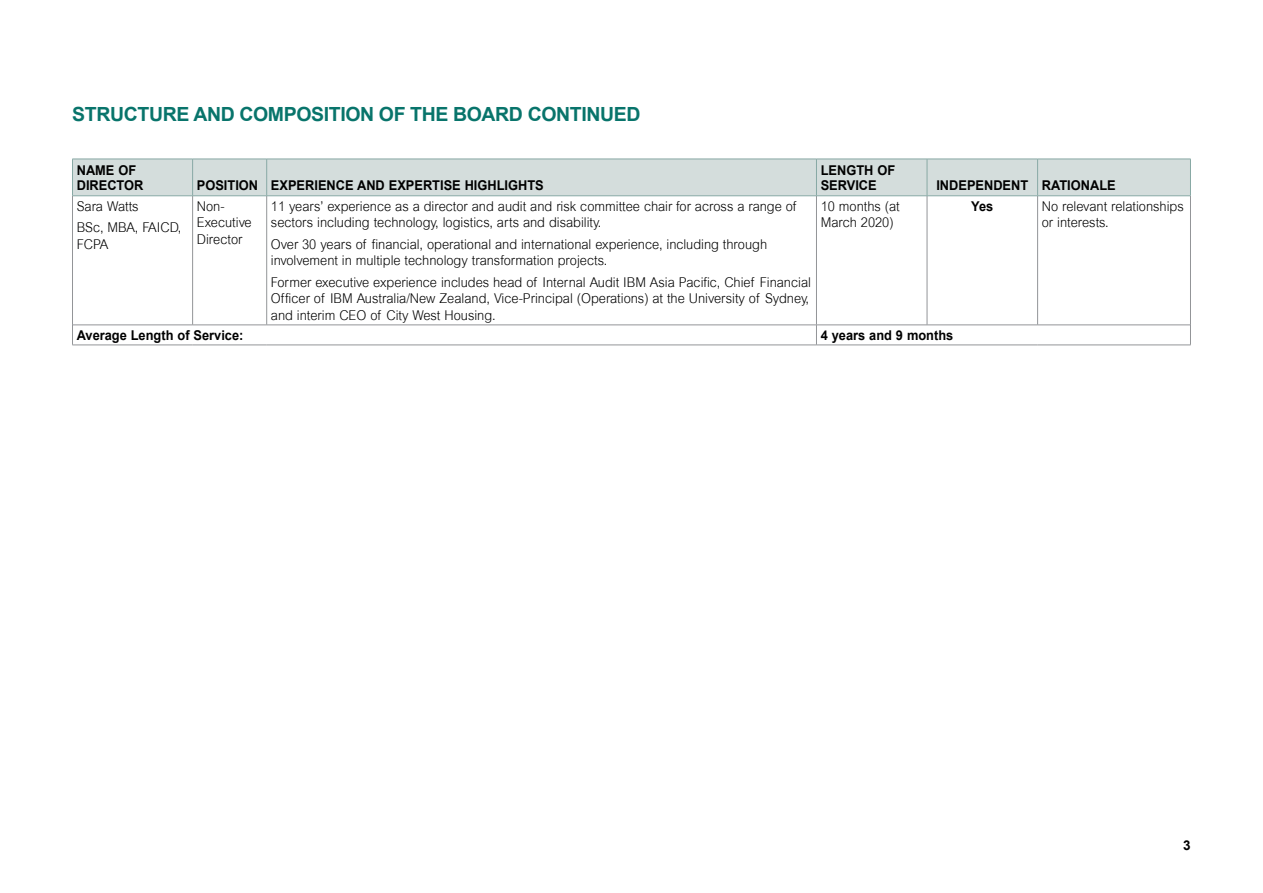
<style>
.page{position:relative;width:1263px;height:893px;background:#fff}
.page>*{position:absolute;margin:0;border:0;box-sizing:border-box;transform-origin:0 0}
.t1{font:700 19.5px "Arial";letter-spacing:-.02em;color:#08746b}
.t2{font:300 13.5px/16.5px "Arial";color:#000;scale:.95 1}
.t3{font:700 13.5px/15px "Arial";color:#000;scale:.95 1}
.t4{font:700 13.5px "Arial";color:#000}
</style>
<div class="page">
<div style="left:73px;top:160px;width:1117px;height:36px;background:#d4dddc"></div>
<hr style="left:192px;top:159px;width:1px;height:37px;background:#88a9a5">
<hr style="left:266px;top:159px;width:1px;height:37px;background:#88a9a5">
<hr style="left:816px;top:159px;width:1px;height:37px;background:#88a9a5">
<hr style="left:927px;top:159px;width:1px;height:37px;background:#88a9a5">
<hr style="left:1037px;top:159px;width:1px;height:37px;background:#88a9a5">
<hr style="left:192px;top:196px;width:1px;height:129px;background:#939598">
<hr style="left:266px;top:196px;width:1px;height:129px;background:#939598">
<hr style="left:816px;top:196px;width:1px;height:129px;background:#939598">
<hr style="left:927px;top:196px;width:1px;height:129px;background:#939598">
<hr style="left:1037px;top:196px;width:1px;height:129px;background:#939598">
<hr style="left:73px;top:325px;width:120px;height:1px;background:#939598">
<hr style="left:193px;top:325px;width:74px;height:1px;background:#939598">
<hr style="left:267px;top:325px;width:549px;height:1px;background:#939598">
<hr style="left:72px;top:159px;width:121px;height:1px;background:#88a9a5">
<hr style="left:72px;top:159px;width:1px;height:37px;background:#88a9a5">
<hr style="left:193px;top:159px;width:74px;height:1px;background:#88a9a5">
<hr style="left:267px;top:159px;width:549px;height:1px;background:#88a9a5">
<hr style="left:816px;top:159px;width:111px;height:1px;background:#88a9a5">
<hr style="left:927px;top:159px;width:110px;height:1px;background:#88a9a5">
<hr style="left:1037px;top:159px;width:154px;height:1px;background:#88a9a5">
<hr style="left:1190px;top:159px;width:1px;height:37px;background:#88a9a5">
<hr style="left:72px;top:196px;width:121px;height:1px;background:#88a9a5">
<hr style="left:193px;top:196px;width:74px;height:1px;background:#88a9a5">
<hr style="left:267px;top:196px;width:549px;height:1px;background:#88a9a5">
<hr style="left:816px;top:196px;width:111px;height:1px;background:#88a9a5">
<hr style="left:927px;top:196px;width:110px;height:1px;background:#88a9a5">
<hr style="left:1037px;top:196px;width:154px;height:1px;background:#88a9a5">
<hr style="left:72px;top:196px;width:1px;height:129px;background:#939598">
<hr style="left:1190px;top:196px;width:1px;height:129px;background:#939598">
<svg style="left:72px;top:325px;width:1px;height:20px"></svg>
<hr style="left:72px;top:345px;width:121px;height:1px;background:#939598">
<hr style="left:193px;top:345px;width:74px;height:1px;background:#939598">
<hr style="left:267px;top:345px;width:549px;height:1px;background:#939598">
<hr style="left:816px;top:325px;width:111px;height:1px;background:#939598">
<hr style="left:927px;top:325px;width:110px;height:1px;background:#939598">
<hr style="left:1037px;top:325px;width:153px;height:1px;background:#939598">
<hr style="left:816px;top:345px;width:111px;height:1px;background:#939598">
<hr style="left:927px;top:345px;width:110px;height:1px;background:#939598">
<hr style="left:1037px;top:345px;width:154px;height:1px;background:#939598">
<svg style="left:816px;top:326px;width:1px;height:19px"></svg>
<svg style="left:1190px;top:325px;width:1px;height:20px"></svg>
<h1 class="t1" style="left:72px;top:101px;width:570px">STRUCTURE AND COMPOSITION OF THE BOARD CONTINUED</h1>
<p class="t3" style="left:77px;top:163px;width:72px">NAME OF<br>DIRECTOR</p>
<p class="t2" style="left:77px;top:195px;width:112px;line-height:21.6px">Sara Watts<br>BSc, MBA, FAICD,</p>
<p class="t2" style="left:77px;top:236px;width:35px">FCPA</p>
<p class="t3" style="left:197px;top:178px;width:367px">POSITION EXPERIENCE AND EXPERTISE HIGHLIGHTS</p>
<p class="t2" style="left:197px;top:198px;width:59px">Non-<br>Executive<br>Director</p>
<p class="t2" style="left:271px;top:198px;width:555px">11 years’ experience as a director and audit and risk committee chair for across a range of sectors including technology, logistics, arts and disability.</p>
<p class="t2" style="left:271px;top:236px;width:524px">Over 30 years of financial, operational and international experience, including through involvement in multiple technology transformation projects.</p>
<p class="t2" style="left:271px;top:274px;width:570px">Former executive experience includes head of Internal Audit IBM Asia Pacific, Chief Financial<br>Officer of IBM Australia/New Zealand, Vice-Principal (Operations) at the University of Sydney, and interim CEO of City West Housing.</p>
<p class="t3" style="left:821px;top:163px;width:80px">LENGTH OF<br>SERVICE</p>
<p class="t3" style="left:936px;top:178px;width:190px">INDEPENDENT RATIONALE</p>
<p class="t2" style="left:821px;top:198px;width:85px">10 months (at<br>March 2020)</p>
<p class="t3" style="left:971px;top:199px;width:25px">Yes</p>
<p class="t2" style="left:1042px;top:198px;width:151px">No relevant relationships or interests.</p>
<p class="t3" style="left:77px;top:328px;width:177px">Average Length of Service:</p>
<p class="t3" style="left:821px;top:328px;width:141px">4 years and 9 months</p>
<p class="t4" style="left:1183px;top:837px;width:9px">3</p>
</div>
